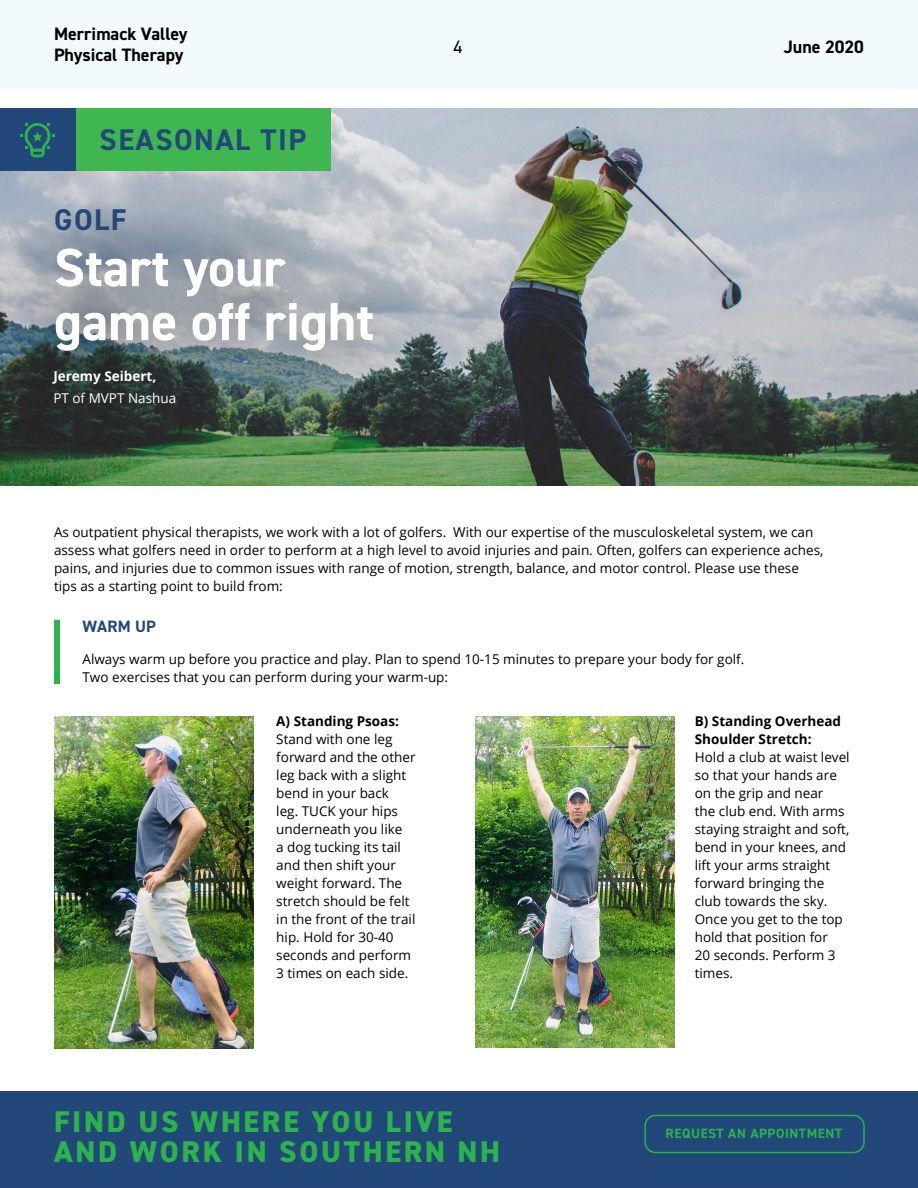
<style>
.page{position:relative;width:918px;height:1188px;background:#fff}
.page>*{position:absolute;margin:0;border:0;box-sizing:border-box;transform-origin:0 0}
.Title_3{font:700 54px/54px "DIN2014";color:#fff}
.t1{font:800 30px/30px "DIN2014";letter-spacing:.09em;color:#2cb34b}
.Title_2{font:700 30px "DIN2014";letter-spacing:.05em;color:#22487a}
.t2{font:700 18px/21.6px "DIN2014";color:#000}
.t3{font:18px "DIN2014";color:#000}
.Body{font:700 16.5px "DIN2014";letter-spacing:.01em;color:#22487a}
.Body-2{font:13.5px/18px "Open Sans";color:#000}
.Body-3{font:700 13.5px/22.5px "Open Sans";color:#fff}
.t4{font:700 13.5px "DIN2014";letter-spacing:.04em;color:#2cb34b}
.s1{font-weight:400}
.s2{font-weight:700}
</style>
<div class="page">
<div style="left:0;top:0;width:918px;height:90px;background:#f3fafe"></div>
<div style="left:0;top:1091px;width:918px;height:97px;background:#22487a"></div>
<div style="left:644px;top:1115px;width:221px;height:38px;border:2px solid #2cb34b;border-radius:10px"></div>
<img style="left:0;top:108px;width:918px;height:378px">
<div style="left:2px;top:195px;width:423px;height:210px;background:#000;opacity:.63"></div>
<img style="left:54px;top:717px;width:199px;height:331px">
<img style="left:476px;top:717px;width:199px;height:331px">
<div style="left:54px;top:620px;width:6px;height:64px;background:#2cb34b"></div>
<div style="left:0;top:108px;width:76px;height:62px;background:#22487a"></div>
<svg style="left:20px;top:123px;width:35px;height:34px"></svg>
<div style="left:76px;top:108px;width:254px;height:62px;background:#40b651"></div>
<h3 class="t2" style="left:54px;top:22px;width:135px">Merrimack Valley<br>Physical Therapy</h3>
<p class="Title_2" style="left:100px;top:120px;width:208px">SEASONAL TIP</p>
<p class="Title_2" style="left:54px;top:200px;width:74px">GOLF</p>
<p class="Title_3" style="left:54px;top:240px;width:322px">Start your game off right</p>
<p class="Body-3" style="left:53px;top:364px;width:124px">Jeremy Seibert,<br><span class="s1">PT of MVPT Nashua</span></p>
<h3 class="t3" style="left:454px;top:36px;width:10px">4</h3>
<h3 class="t2" style="left:784px;top:36px;width:82px">June 2020</h3>
<p class="Body-2" style="left:54px;top:523px;width:771px">As outpatient physical therapists, we work with a lot of golfers. With our expertise of the musculoskeletal system, we can assess what golfers need in order to perform at a high level to avoid injuries and pain. Often, golfers can experience aches, pains, and injuries due to common issues with range of motion, strength, balance, and motor control. Please use these tips as a starting point to build from:</p>
<p class="Body" style="left:83px;top:616px;width:75px">WARM UP</p>
<p class="Body-2" style="left:82px;top:650px;width:663px">Always warm up before you practice and play. Plan to spend 10-15 minutes to prepare your body for golf.<br>Two exercises that you can perform during your warm-up:</p>
<p class="Body-2" style="left:276px;top:712px;width:141px"><span class="s2">A) Standing Psoas:<br></span>Stand with one leg forward and the other leg back with a slight bend in your back<br>leg. TUCK your hips underneath you like<br>a dog tucking its tail and then shift your weight forward. The stretch should be felt in the front of the trail hip. Hold for 30-40 seconds and perform<br>3 times on each side.</p>
<p class="Body-2" style="left:695px;top:712px;width:156px"><span class="s2">B) Standing Overhead<br>Shoulder Stretch:<br></span>Hold a club at waist level so that your hands are on the grip and near<br>the club end. With arms staying straight and soft, bend in your knees, and lift your arms straight forward bringing the club towards the sky.<br>Once you get to the top hold that position for<br>20 seconds. Perform 3 times.</p>
<h2 class="t1" style="left:54px;top:1107px;width:448px">FIND US WHERE YOU LIVE<br>AND WORK IN SOUTHERN NH</h2>
<p class="t4" style="left:666px;top:1124px;width:178px">REQUEST AN APPOINTMENT</p>
</div>
